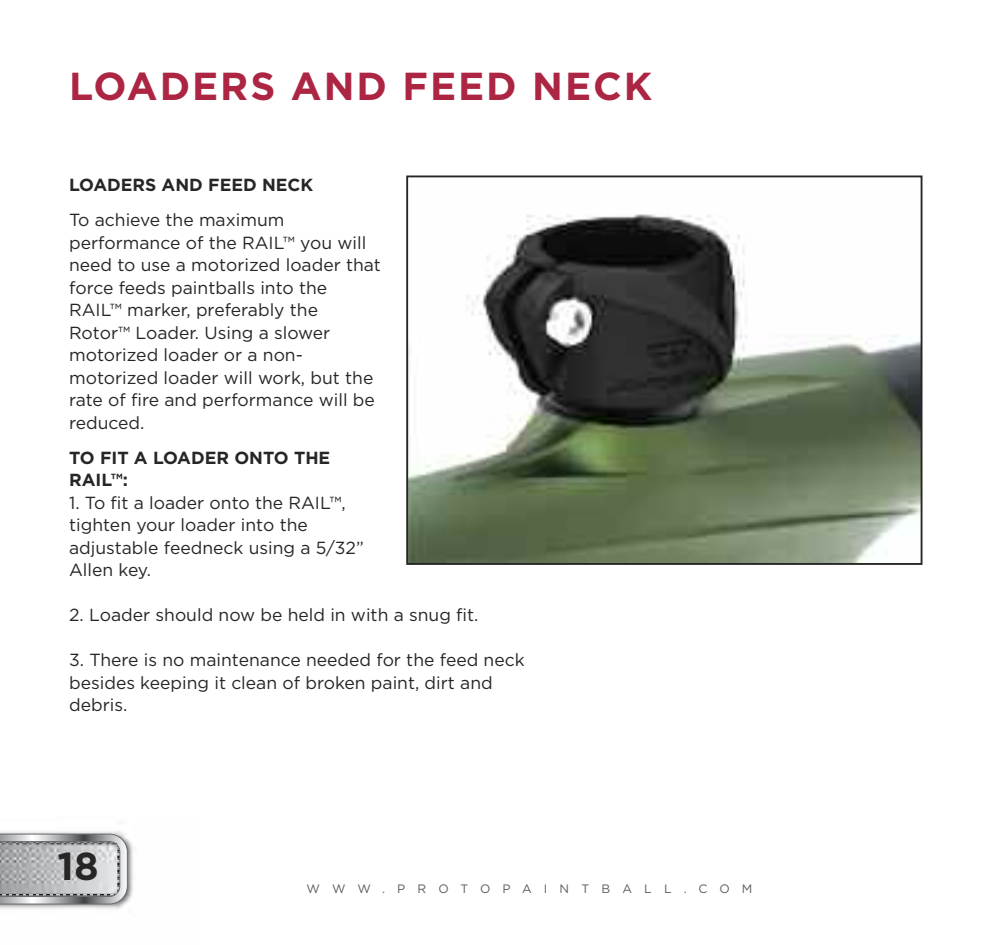
<style>
.page{position:relative;width:990px;height:945px;background:#fff}
.page>*{position:absolute;margin:0;border:0;box-sizing:border-box;transform-origin:0 0}
.t1{font:700 39px "Gotham";letter-spacing:.05em;color:#ac2543}
.t2{font:700 39px "Gotham";color:#272627}
.t3{font:17.5px/22.5px "Gotham";color:#272627}
.t4{font:700 17.5px/22.5px "Gotham";color:#272627}
.t5{font:12.25px "Gotham";letter-spacing:1em;color:#5d5c5d}
</style>
<div class="page">
<img style="left:0;top:831px;width:133px;height:78px">
<svg style="left:0;top:834px;width:128px;height:71px;background:#a2a2a5"></svg>
<img style="left:0;top:843px;width:117px;height:51px">
<img style="left:409px;top:214px;width:510px;height:348px">
<div style="left:406px;top:176px;width:516px;height:389px;border:2px solid #272627"></div>
<h1 class="t1" style="left:69px;top:64px;width:585px">LOADERS AND FEED NECK</h1>
<p class="t4" style="left:69px;top:174px;width:246px">LOADERS AND FEED NECK</p>
<p class="t3" style="left:69px;top:209px;width:313px">To achieve the maximum performance of the RAIL™ you will need to use a motorized loader that force feeds paintballs into the<br>RAIL™ marker, preferably the<br>Rotor™ Loader. Using a slower motorized loader or a non&shy;motorized loader will work, but the rate of fire and performance will be reduced.</p>
<p class="t4" style="left:69px;top:446px;width:263px">TO FIT A LOADER ONTO THE<br>RAIL™:</p>
<p class="t3" style="left:69px;top:491px;width:296px">1. To fit a loader onto the RAIL™, tighten your loader into the adjustable feedneck using a 5/32”<br>Allen key.</p>
<p class="t3" style="left:69px;top:604px;width:411px">2. Loader should now be held in with a snug fit.</p>
<p class="t3" style="left:69px;top:649px;width:457px">3. There is no maintenance needed for the feed neck besides keeping it clean of broken paint, dirt and debris.</p>
<h1 class="t2" style="left:58px;top:843px;width:43px">18</h1>
<p class="t5" style="left:306px;top:882px;width:448px">WWW.PROTOPAINTBALL.COM</p>
</div>
